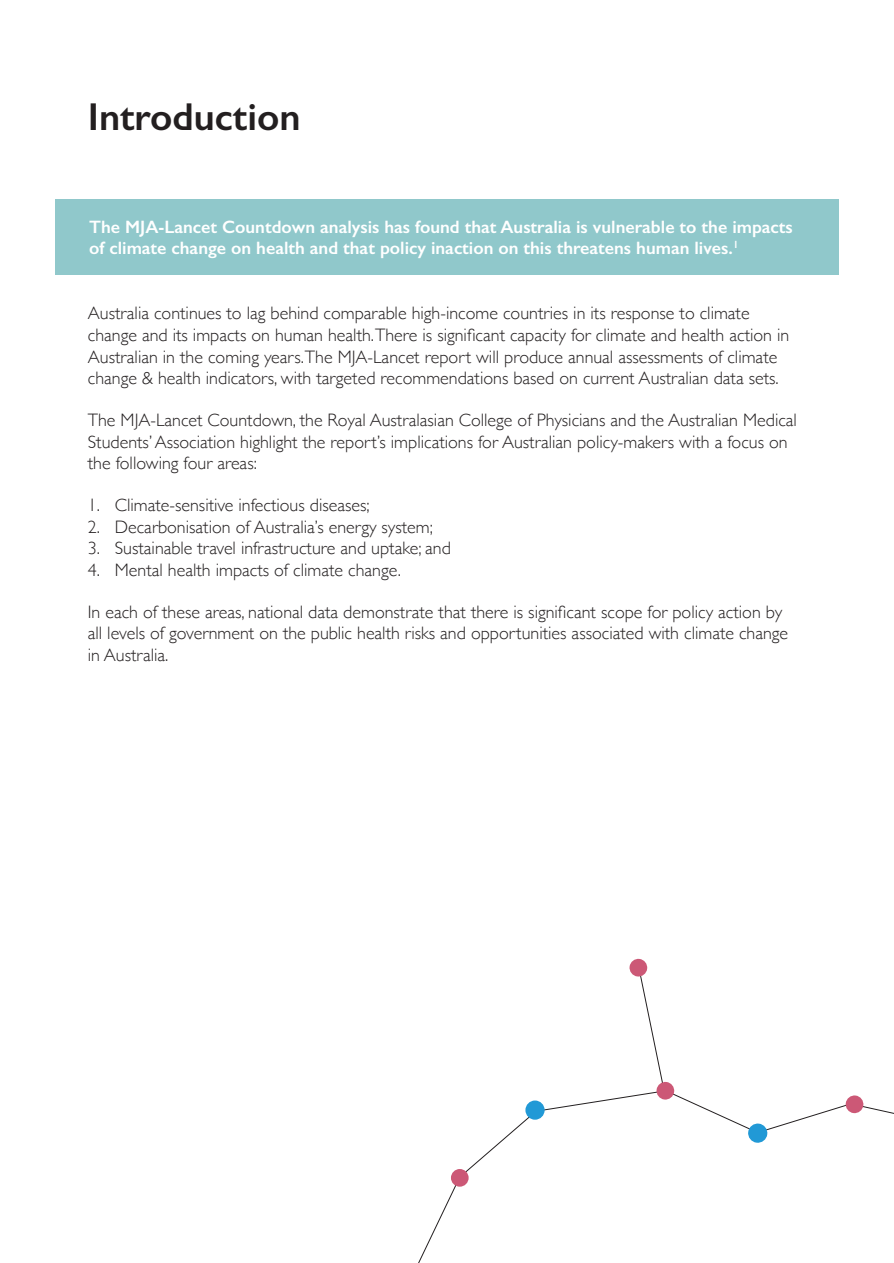
<style>
.page{position:relative;width:894px;height:1263px;background:#fff}
.page>*{position:absolute;margin:0;border:0;box-sizing:border-box;transform-origin:0 0}
.t1{font:600 39px "Gill Sans";color:#231f20}
.t2{font:300 18px/21.6px "Gill Sans";color:#231f20}
.t3{font:600 18px/21.6px "Gill Sans";color:#fff}
</style>
<div class="page">
<div style="left:55px;top:199px;width:783px;height:75px;background:#90c8cb"></div>
<svg style="left:418px;top:966px;width:475px;height:297px"></svg>
<svg style="left:746px;top:1122px;width:22px;height:22px"></svg>
<div style="left:451px;top:1169px;width:17px;height:17px;background:#cc5876;border-radius:50%"></div>
<svg style="left:655px;top:1081px;width:19px;height:19px"></svg>
<svg style="left:844px;top:1095px;width:19px;height:18px"></svg>
<div style="left:526px;top:1101px;width:17px;height:18px;background:#2199d6;border-radius:50%"></div>
<div style="left:525px;top:1100px;width:19px;height:19px;border:2px solid #2199d6;border-radius:50%"></div>
<svg style="left:628px;top:958px;width:19px;height:19px"></svg>
<h1 class="t1" style="left:88px;top:93px;width:214px">Introduction</h1>
<p class="t3" style="left:89px;top:216px;width:704px">The MJA-Lancet Countdown analysis has found that Australia is vulnerable to the impacts of climate change on health and that policy inaction on this threatens human lives.<sup>1</sup></p>
<p class="t2" style="left:88px;top:302px;width:702px">Australia continues to lag behind comparable high-income countries in its response to climate change and its impacts on human health.There is significant capacity for climate and health action in Australian in the coming years.The MJA-Lancet report will produce annual assessments of climate change &amp; health indicators, with targeted recommendations based on current Australian data sets.</p>
<p class="t2" style="left:88px;top:408px;width:710px">The MJA-Lancet Countdown, the Royal Australasian College of Physicians and the Australian Medical<br>Students’ Association highlight the report’s implications for Australian policy-makers with a focus on the following four areas:</p>
<p class="t2" style="left:88px;top:493px;width:283px">1. Climate-sensitive infectious diseases;</p>
<p class="t2" style="left:88px;top:515px;width:346px">2. Decarbonisation of Australia’s energy system;</p>
<p class="t2" style="left:88px;top:537px;width:364px">3. Sustainable travel infrastructure and uptake; and</p>
<p class="t2" style="left:88px;top:558px;width:315px">4. Mental health impacts of climate change.</p>
<p class="t2" style="left:88px;top:600px;width:701px">In each of these areas, national data demonstrate that there is significant scope for policy action by all levels of government on the public health risks and opportunities associated with climate change in Australia.</p>
</div>
